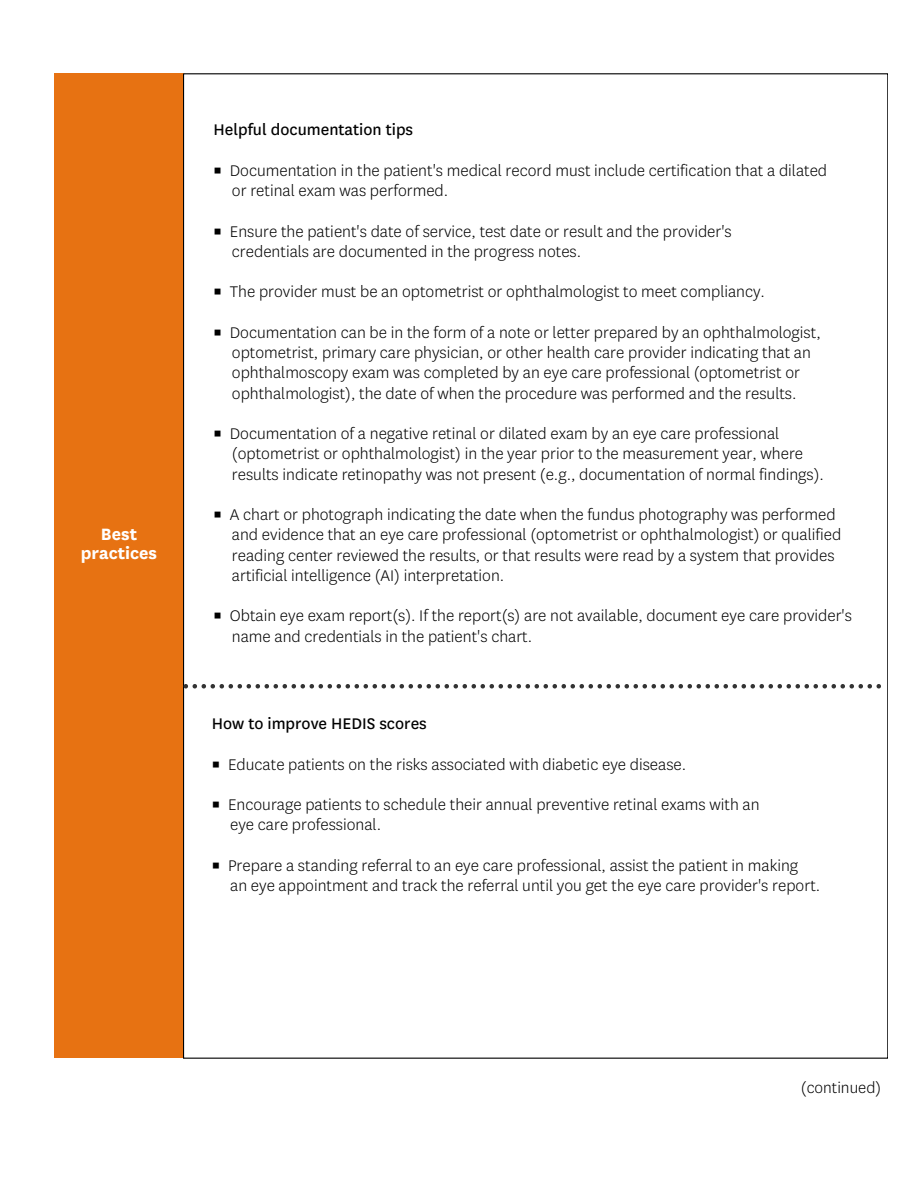
<style>
.page{position:relative;width:918px;height:1188px;background:#fff}
.page>*{position:absolute;margin:0;border:0;box-sizing:border-box;transform-origin:0 0}
.t1{font:700 19.2px/19px "Centene Sans";color:#fff;text-align:center}
.t2{font:300 18px/20.2px "Centene Sans";color:#000}
.t3{font:18px "Centene Sans";color:#000}
.t4{font:300 17.7px "Centene Sans";color:#000}
</style>
<div class="page">
<div style="left:54px;top:74px;width:129px;height:984px;background:#e77212"></div>
<svg style="left:184px;top:684px;width:697px;height:5px"></svg>
<h2 class="t1" style="left:81px;top:526px;width:78px">Best practices</h2>
<h3 class="t3" style="left:214px;top:122px;width:201px">Helpful documentation tips</h3>
<p class="t2" style="left:232px;top:161px;width:597px;text-indent:-19px">▪ Documentation in the patient's medical record must include certification that a dilated or retinal exam was performed.</p>
<p class="t2" style="left:232px;top:222px;width:501px;text-indent:-19px">▪ Ensure the patient's date of service, test date or result and the provider's credentials are documented in the progress notes.</p>
<p class="t2" style="left:213px;top:283px;width:553px">▪ The provider must be an optometrist or ophthalmologist to meet compliancy.</p>
<p class="t2" style="left:213px;top:323px;width:609px;text-align:center">▪ Documentation can be in the form of a note or letter prepared by an ophthalmologist, optometrist, primary care physician, or other health care provider indicating that an ophthalmoscopy exam was completed by an eye care professional (optometrist or ophthalmologist), the date of when the procedure was performed and the results.</p>
<p class="t2" style="left:232px;top:424px;width:593px;text-indent:-19px">▪ Documentation of a negative retinal or dilated exam by an eye care professional (optometrist or ophthalmologist) in the year prior to the measurement year, where results indicate retinopathy was not present (e.g., documentation of normal findings).</p>
<p class="t2" style="left:232px;top:505px;width:611px;text-indent:-19px">▪ A chart or photograph indicating the date when the fundus photography was performed and evidence that an eye care professional (optometrist or ophthalmologist) or qualified reading center reviewed the results, or that results were read by a system that provides artificial intelligence (AI) interpretation.</p>
<p class="t2" style="left:232px;top:607px;width:622px;text-indent:-19px">▪ Obtain eye exam report(s). If the report(s) are not available, document eye care provider's name and credentials in the patient's chart.</p>
<h3 class="t3" style="left:212px;top:716px;width:217px">How to improve HEDIS scores</h3>
<p class="t2" style="left:212px;top:755px;width:476px">▪ Educate patients on the risks associated with diabetic eye disease.</p>
<p class="t2" style="left:230px;top:795px;width:531px;text-indent:-19px">▪ Encourage patients to schedule their annual preventive retinal exams with an eye care professional.</p>
<p class="t2" style="left:230px;top:856px;width:592px;text-indent:-19px">▪ Prepare a standing referral to an eye care professional, assist the patient in making<br>an eye appointment and track the referral until you get the eye care provider's report.</p>
<p class="t4" style="left:801px;top:1080px;width:82px">(continued)</p>
</div>
